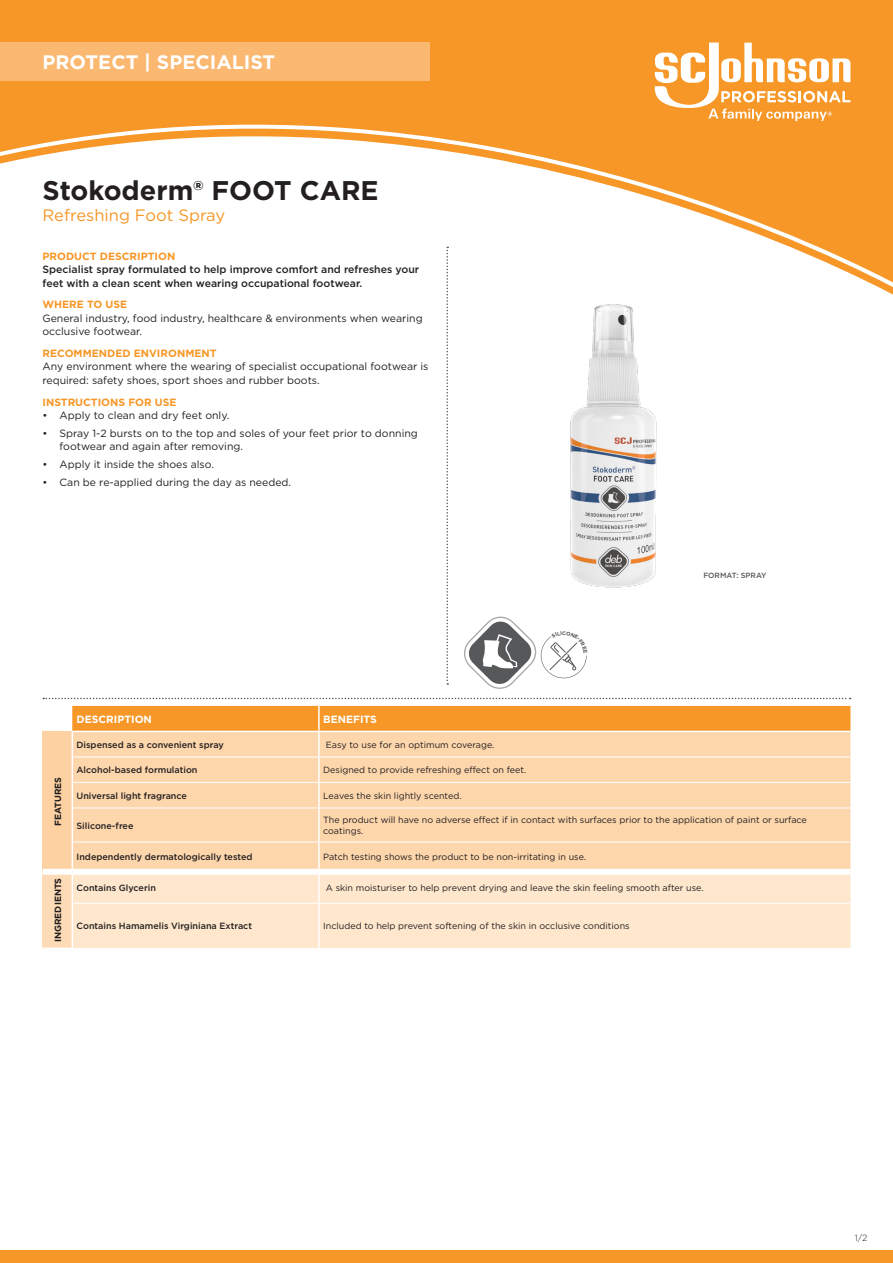
<style>
.page{position:relative;width:893px;height:1263px;background:#fff}
.page>*{position:absolute;margin:0;border:0;box-sizing:border-box;transform-origin:0 0}
.t1{font:700 27px "Gotham";color:#231f20}
.t2{font:700 19.5px "Gotham";color:#fff}
.t3{font:16.5px "Gotham";color:#f79727}
.t4{font:10.5px/13.5px "Gotham";color:#231f20}
.t5{font:500 10.5px/13.5px "Gotham";color:#231f20}
.t6{font:700 10.5px "Gotham";color:#f79727}
.t7{font:700 10.5px "Gotham";color:#fff}
.t8{font:9px/10.5px "Gotham";color:#231f20}
.t9{font:500 9px "Gotham";color:#231f20}
.t10{font:700 9px "Gotham";color:#231f20}
.t11{font:300 9px "Gotham";color:#231f20}
.t12{font:500 7.5px "Gotham";color:#57585a}
</style>
<div class="page">
<svg style="left:43px;top:698px;width:808px;height:1px"></svg>
<svg style="left:446px;top:301px;width:2px;height:384px"></svg>
<svg style="left:0;top:0;width:893px;height:301px;background:#f79e37"></svg>
<svg style="left:0;top:119px;width:893px;height:175px"></svg>
<svg style="left:655px;top:43px;width:195px;height:78px"></svg>
<div style="left:0;top:43px;width:429px;height:38px;background:#fbb871"></div>
<div style="left:0;top:1250px;width:893px;height:13px;background:#f79727"></div>
<div style="left:43px;top:731px;width:29px;height:141px;background:#fdd1a2"></div>
<div style="left:73px;top:808px;width:777px;height:61px;background:#fdd6ac"></div>
<div style="left:43px;top:872px;width:29px;height:76px;background:#fddbb6"></div>
<div style="left:73px;top:875px;width:777px;height:73px;background:#fee7cd"></div>
<svg style="left:72px;top:706px;width:778px;height:101px;background:#fbc68b"></svg>
<hr style="left:318px;top:732px;width:2px;height:24px;background:#fff">
<hr style="left:318px;top:757px;width:2px;height:25px;background:#fff">
<hr style="left:318px;top:783px;width:2px;height:24px;background:#fff">
<hr style="left:318px;top:808px;width:2px;height:34px;background:#fff">
<hr style="left:318px;top:842px;width:2px;height:27px;background:#fff">
<hr style="left:72px;top:731px;width:247px;height:1px;background:#fff">
<hr style="left:319px;top:731px;width:531px;height:1px;background:#fff">
<hr style="left:73px;top:756px;width:246px;height:1px;background:#fff">
<hr style="left:319px;top:756px;width:531px;height:1px;background:#fff">
<hr style="left:73px;top:782px;width:246px;height:1px;background:#fff">
<hr style="left:319px;top:782px;width:531px;height:1px;background:#fff">
<hr style="left:73px;top:842px;width:246px;height:1px;background:#fff">
<hr style="left:319px;top:842px;width:531px;height:1px;background:#fff">
<div style="left:43px;top:869px;width:29px;height:6px;background:#fff"></div>
<hr style="left:318px;top:875px;width:2px;height:28px;background:#fff">
<hr style="left:318px;top:904px;width:2px;height:44px;background:#fff">
<hr style="left:73px;top:903px;width:246px;height:1px;background:#fff">
<hr style="left:319px;top:903px;width:531px;height:1px;background:#fff">
<hr style="left:318px;top:706px;width:2px;height:25px;background:#fff">
<hr style="left:43px;top:947px;width:30px;height:2px;background:#fff">
<img style="left:563px;top:297px;width:101px;height:291px">
<svg style="left:464px;top:617px;width:123px;height:72px"></svg>
<p class="t2" style="left:43px;top:50px;width:234px">PROTECT | SPECIALIST</p>
<p class="t1" style="left:43px;top:173px;width:338px">Stokoderm® FOOT CARE</p>
<p class="t3" style="left:43px;top:205px;width:184px">Refreshing Foot Spray</p>
<p class="t6" style="left:43px;top:249px;width:134px">PRODUCT DESCRIPTION</p>
<p class="t5" style="left:43px;top:263px;width:378px">Specialist spray formulated to help improve comfort and refreshes your feet with a clean scent when wearing occupational footwear.</p>
<p class="t6" style="left:43px;top:298px;width:86px">WHERE TO USE</p>
<p class="t4" style="left:43px;top:311px;width:382px">General industry, food industry, healthcare &amp; environments when wearing occlusive footwear.</p>
<p class="t6" style="left:43px;top:346px;width:176px">RECOMMENDED ENVIRONMENT</p>
<p class="t4" style="left:43px;top:360px;width:387px">Any environment where the wearing of specialist occupational footwear is required: safety shoes, sport shoes and rubber boots.</p>
<p class="t6" style="left:43px;top:395px;width:136px">INSTRUCTIONS FOR USE</p>
<p class="t4" style="left:43px;top:408px;width:188px">• Apply to clean and dry feet only.</p>
<p class="t4" style="left:60px;top:426px;width:360px;text-indent:-17px">• Spray 1-2 bursts on to the top and soles of your feet prior to donning footwear and again after removing.</p>
<p class="t4" style="left:43px;top:457px;width:173px">• Apply it inside the shoes also.</p>
<p class="t4" style="left:43px;top:475px;width:250px">• Can be re-applied during the day as needed.</p>
<p class="t7" style="left:77px;top:712px;width:77px">DESCRIPTION</p>
<p class="t7" style="left:323px;top:712px;width:55px">BENEFITS</p>
<p class="t12" style="left:703px;top:570px;width:65px">FORMAT: SPRAY</p>
<p class="t10" style="left:52px;top:826px;width:51px;rotate:-90deg">FEATURES</p>
<p class="t9" style="left:77px;top:739px;width:149px">Dispensed as a convenient spray</p>
<p class="t8" style="left:326px;top:739px;width:170px">Easy to use for an optimum coverage.</p>
<p class="t9" style="left:77px;top:764px;width:122px">Alcohol-based formulation</p>
<p class="t8" style="left:323px;top:765px;width:205px">Designed to provide refreshing effect on feet.</p>
<p class="t9" style="left:77px;top:790px;width:112px">Universal light fragrance</p>
<p class="t8" style="left:323px;top:790px;width:140px">Leaves the skin lightly scented.</p>
<p class="t9" style="left:77px;top:819px;width:58px">Silicone-free</p>
<p class="t8" style="left:323px;top:815px;width:485px">The product will have no adverse effect if in contact with surfaces prior to the application of paint or surface coatings.</p>
<p class="t9" style="left:77px;top:851px;width:178px">Independently dermatologically tested</p>
<p class="t8" style="left:323px;top:852px;width:264px">Patch testing shows the product to be non-irritating in use.</p>
<p class="t10" style="left:52px;top:942px;width:66px;rotate:-90deg">INGREDIENTS</p>
<p class="t9" style="left:77px;top:882px;width:81px">Contains Glycerin</p>
<p class="t8" style="left:326px;top:882px;width:379px">A skin moisturiser to help prevent drying and leave the skin feeling smooth after use.</p>
<p class="t9" style="left:77px;top:920px;width:177px">Contains Hamamelis Virginiana Extract</p>
<p class="t8" style="left:323px;top:921px;width:308px">Included to help prevent softening of the skin in occlusive conditions</p>
<p class="t11" style="left:855px;top:1232px;width:14px">1/2</p>
</div>
